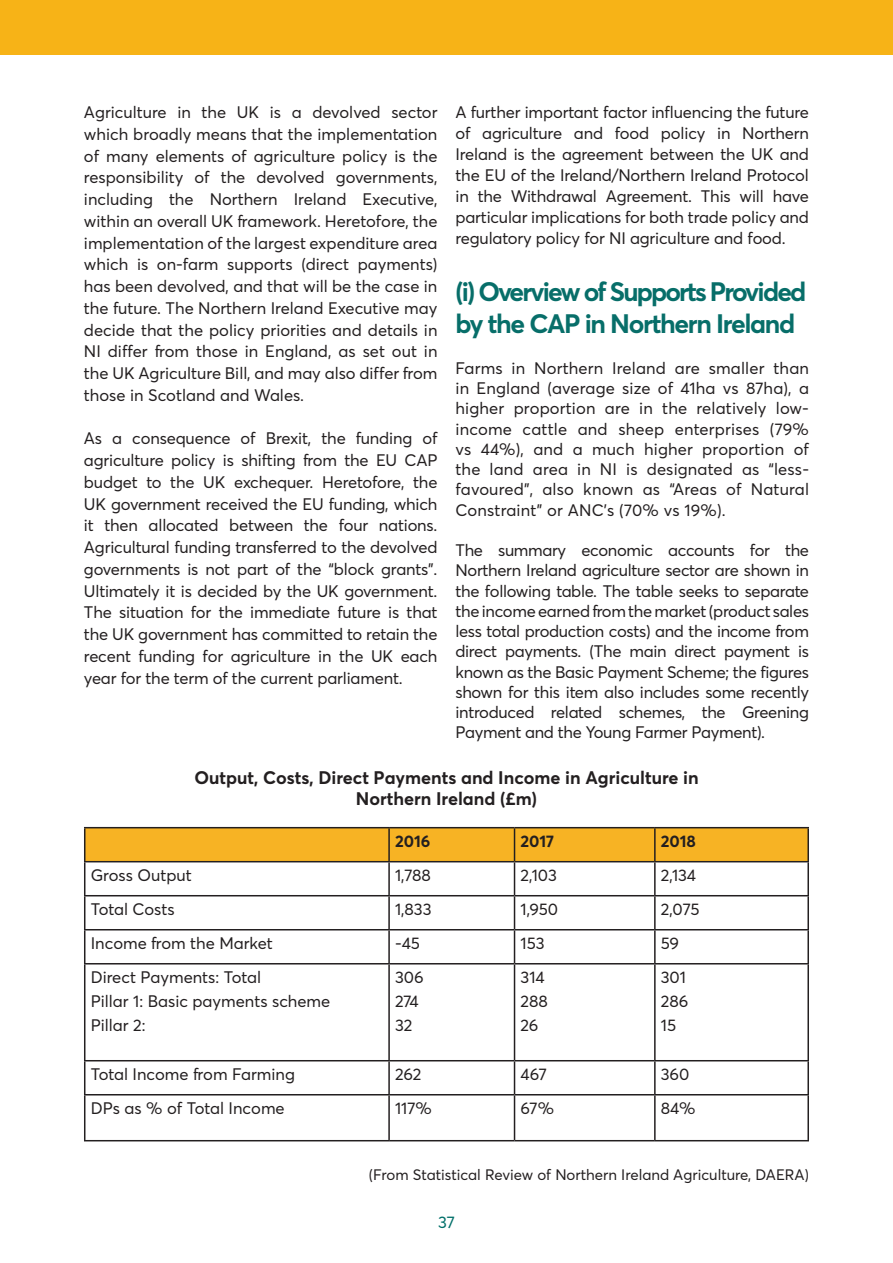
<style>
.page{position:relative;width:893px;height:1263px;background:#fff}
.page>*{position:absolute;margin:0;border:0;box-sizing:border-box;transform-origin:0 0}
.t1{font:700 26.4px/31.7px "Averta CY";letter-spacing:-.07em;color:#076e69}
.t2{font:700 18px/21px "Averta CY";color:#231f20;text-align:center}
.t3{font:16.5px/21.8px "Averta";color:#231f20;text-align:justify}
.t4{font:700 16.5px "Averta CY";color:#231f20}
.t5{font:16.5px "Averta";color:#006f69}
.t6{font:15px "Averta";color:#231f20}
</style>
<div class="page">
<div style="left:0;top:0;width:893px;height:54px;background:#f7b317"></div>
<div style="left:85px;top:828px;width:722px;height:33px;background:#f7b324"></div>
<hr style="left:84px;top:862px;width:1px;height:33px;background:#231f20">
<hr style="left:388px;top:862px;width:2px;height:33px;background:#231f20">
<hr style="left:514px;top:862px;width:1px;height:33px;background:#231f20">
<hr style="left:654px;top:862px;width:2px;height:33px;background:#231f20">
<hr style="left:807px;top:862px;width:2px;height:33px;background:#231f20">
<hr style="left:84px;top:895px;width:305px;height:1px;background:#231f20">
<hr style="left:84px;top:896px;width:1px;height:33px;background:#231f20">
<hr style="left:389px;top:895px;width:125px;height:1px;background:#231f20">
<hr style="left:388px;top:896px;width:2px;height:33px;background:#231f20">
<hr style="left:514px;top:895px;width:141px;height:1px;background:#231f20">
<hr style="left:514px;top:896px;width:1px;height:33px;background:#231f20">
<hr style="left:655px;top:895px;width:154px;height:1px;background:#231f20">
<hr style="left:654px;top:896px;width:2px;height:33px;background:#231f20">
<hr style="left:807px;top:896px;width:2px;height:33px;background:#231f20">
<hr style="left:84px;top:929px;width:305px;height:1px;background:#231f20">
<hr style="left:84px;top:930px;width:1px;height:33px;background:#231f20">
<hr style="left:389px;top:929px;width:125px;height:1px;background:#231f20">
<hr style="left:388px;top:930px;width:2px;height:33px;background:#231f20">
<hr style="left:514px;top:929px;width:141px;height:1px;background:#231f20">
<hr style="left:514px;top:930px;width:1px;height:33px;background:#231f20">
<hr style="left:655px;top:929px;width:154px;height:1px;background:#231f20">
<hr style="left:654px;top:930px;width:2px;height:33px;background:#231f20">
<hr style="left:807px;top:930px;width:2px;height:33px;background:#231f20">
<hr style="left:84px;top:963px;width:305px;height:1px;background:#231f20">
<hr style="left:84px;top:964px;width:1px;height:96px;background:#231f20">
<hr style="left:389px;top:963px;width:125px;height:1px;background:#231f20">
<hr style="left:388px;top:964px;width:2px;height:96px;background:#231f20">
<hr style="left:514px;top:963px;width:141px;height:1px;background:#231f20">
<hr style="left:514px;top:964px;width:1px;height:96px;background:#231f20">
<hr style="left:655px;top:963px;width:154px;height:1px;background:#231f20">
<hr style="left:654px;top:964px;width:2px;height:96px;background:#231f20">
<hr style="left:807px;top:964px;width:2px;height:96px;background:#231f20">
<hr style="left:84px;top:1060px;width:305px;height:1px;background:#231f20">
<hr style="left:84px;top:1061px;width:1px;height:33px;background:#231f20">
<hr style="left:389px;top:1060px;width:125px;height:1px;background:#231f20">
<hr style="left:388px;top:1061px;width:2px;height:33px;background:#231f20">
<hr style="left:514px;top:1060px;width:141px;height:1px;background:#231f20">
<hr style="left:514px;top:1061px;width:1px;height:33px;background:#231f20">
<hr style="left:655px;top:1060px;width:154px;height:1px;background:#231f20">
<hr style="left:654px;top:1061px;width:2px;height:33px;background:#231f20">
<hr style="left:807px;top:1061px;width:2px;height:33px;background:#231f20">
<hr style="left:84px;top:1094px;width:305px;height:1px;background:#231f20">
<hr style="left:84px;top:1095px;width:1px;height:45px;background:#231f20">
<hr style="left:389px;top:1094px;width:125px;height:1px;background:#231f20">
<hr style="left:388px;top:1095px;width:2px;height:45px;background:#231f20">
<hr style="left:514px;top:1094px;width:141px;height:1px;background:#231f20">
<hr style="left:514px;top:1095px;width:1px;height:45px;background:#231f20">
<hr style="left:655px;top:1094px;width:154px;height:1px;background:#231f20">
<hr style="left:654px;top:1095px;width:2px;height:45px;background:#231f20">
<hr style="left:807px;top:1095px;width:2px;height:45px;background:#231f20">
<hr style="left:84px;top:1140px;width:305px;height:1px;background:#231f20">
<hr style="left:389px;top:1140px;width:125px;height:1px;background:#231f20">
<hr style="left:514px;top:1140px;width:141px;height:1px;background:#231f20">
<hr style="left:655px;top:1140px;width:154px;height:1px;background:#231f20">
<hr style="left:84px;top:827px;width:305px;height:1px;background:#231f20">
<hr style="left:84px;top:828px;width:1px;height:33px;background:#231f20">
<hr style="left:84px;top:861px;width:305px;height:1px;background:#231f20">
<hr style="left:389px;top:827px;width:125px;height:1px;background:#231f20">
<hr style="left:388px;top:828px;width:2px;height:33px;background:#231f20">
<hr style="left:389px;top:861px;width:125px;height:1px;background:#231f20">
<hr style="left:514px;top:827px;width:141px;height:1px;background:#231f20">
<hr style="left:514px;top:828px;width:1px;height:33px;background:#231f20">
<hr style="left:514px;top:861px;width:141px;height:1px;background:#231f20">
<hr style="left:655px;top:827px;width:154px;height:1px;background:#231f20">
<hr style="left:654px;top:828px;width:2px;height:33px;background:#231f20">
<hr style="left:807px;top:828px;width:2px;height:33px;background:#231f20">
<hr style="left:655px;top:861px;width:154px;height:1px;background:#231f20">
<p class="t3" style="left:84px;top:101px;width:355px">Agriculture in the UK is a devolved sector which broadly means that the implementation of many elements of agriculture policy is the responsibility of the devolved governments, including the Northern Ireland Executive, within an overall UK framework. Heretofore, the implementation of the largest expenditure area which is on-farm supports (direct payments) has been devolved, and that will be the case in the future. The Northern Ireland Executive may decide that the policy priorities and details in NI differ from those in England, as set out in the UK Agriculture Bill, and may also differ from those in Scotland and Wales.</p>
<p class="t3" style="left:84px;top:427px;width:355px">As a consequence of Brexit, the funding of agriculture policy is shifting from the EU CAP budget to the UK exchequer. Heretofore, the UK government received the EU funding, which it then allocated between the four nations.<br>Agricultural funding transferred to the devolved governments is not part of the “block grants”.<br>Ultimately it is decided by the UK government.<br>The situation for the immediate future is that the UK government has committed to retain the recent funding for agriculture in the UK each year for the term of the current parliament.</p>
<p class="t3" style="left:455px;top:101px;width:355px;line-height:21px">A further important factor influencing the future of agriculture and food policy in Northern Ireland is the agreement between the UK and the EU of the Ireland/Northern Ireland Protocol in the Withdrawal Agreement. This will have particular implications for both trade policy and regulatory policy for NI agriculture and food.</p>
<p class="t1" style="left:455px;top:274px;width:352px">(i) Overview of Supports Provided by the CAP in Northern Ireland</p>
<p class="t3" style="left:455px;top:357px;width:355px;line-height:20.2px">Farms in Northern Ireland are smaller than in England (average size of 41ha vs 87ha), a higher proportion are in the relatively low&shy;income cattle and sheep enterprises (79% vs 44%), and a much higher proportion of the land area in NI is designated as “less&shy;favoured”, also known as “Areas of Natural Constraint” or ANC’s (70% vs 19%).</p>
<p class="t3" style="left:455px;top:539px;width:355px;line-height:20.2px">The summary economic accounts for the Northern Ireland agriculture sector are shown in the following table. The table seeks to separate the income earned from the market (product sales less total production costs) and the income from direct payments. (The main direct payment is known as the Basic Payment Scheme; the figures shown for this item also includes some recently introduced related schemes, the Greening Payment and the Young Farmer Payment).</p>
<p class="t2" style="left:194px;top:766px;width:506px">Output, Costs, Direct Payments and Income in Agriculture in<br>Northern Ireland (£m)</p>
<p class="t4" style="left:395px;top:829px;width:37px">2016</p>
<p class="t4" style="left:520px;top:829px;width:35px">2017</p>
<p class="t4" style="left:661px;top:829px;width:37px">2018</p>
<p class="t3" style="left:91px;top:863px;width:102px">Gross Output</p>
<p class="t3" style="left:395px;top:863px;width:38px">1,788</p>
<p class="t3" style="left:520px;top:863px;width:38px">2,103</p>
<p class="t3" style="left:661px;top:863px;width:37px">2,134</p>
<p class="t3" style="left:91px;top:897px;width:85px">Total Costs</p>
<p class="t3" style="left:395px;top:897px;width:38px">1,833</p>
<p class="t3" style="left:520px;top:897px;width:39px">1,950</p>
<p class="t3" style="left:661px;top:897px;width:40px">2,075</p>
<p class="t3" style="left:91px;top:931px;width:184px">Income from the Market</p>
<p class="t3" style="left:395px;top:931px;width:26px">-45</p>
<p class="t3" style="left:520px;top:931px;width:26px">153</p>
<p class="t3" style="left:661px;top:931px;width:20px">59</p>
<p class="t3" style="left:91px;top:965px;width:172px">Direct Payments: Total</p>
<p class="t3" style="left:91px;top:989px;width:241px">Pillar 1: Basic payments scheme</p>
<p class="t3" style="left:91px;top:1013px;width:56px">Pillar 2:</p>
<p class="t3" style="left:395px;top:965px;width:30px">306</p>
<p class="t3" style="left:395px;top:989px;width:25px">274</p>
<p class="t3" style="left:395px;top:1013px;width:19px">32</p>
<p class="t3" style="left:520px;top:965px;width:26px">314</p>
<p class="t3" style="left:520px;top:989px;width:29px">288</p>
<p class="t3" style="left:520px;top:1013px;width:19px">26</p>
<p class="t3" style="left:661px;top:965px;width:27px">301</p>
<p class="t3" style="left:661px;top:989px;width:29px">286</p>
<p class="t3" style="left:661px;top:1013px;width:17px">15</p>
<p class="t3" style="left:91px;top:1062px;width:206px">Total Income from Farming</p>
<p class="t3" style="left:395px;top:1062px;width:28px">262</p>
<p class="t3" style="left:520px;top:1062px;width:28px">467</p>
<p class="t3" style="left:661px;top:1062px;width:30px">360</p>
<p class="t3" style="left:91px;top:1096px;width:195px">DPs as % of Total Income</p>
<p class="t3" style="left:395px;top:1096px;width:38px">117%</p>
<p class="t3" style="left:520px;top:1096px;width:35px">67%</p>
<p class="t3" style="left:661px;top:1096px;width:36px">84%</p>
<p class="t6" style="left:369px;top:1164px;width:441px">(From Statistical Review of Northern Ireland Agriculture, DAERA)</p>
<p class="t5" style="left:438px;top:1211px;width:18px">37</p>
</div>
